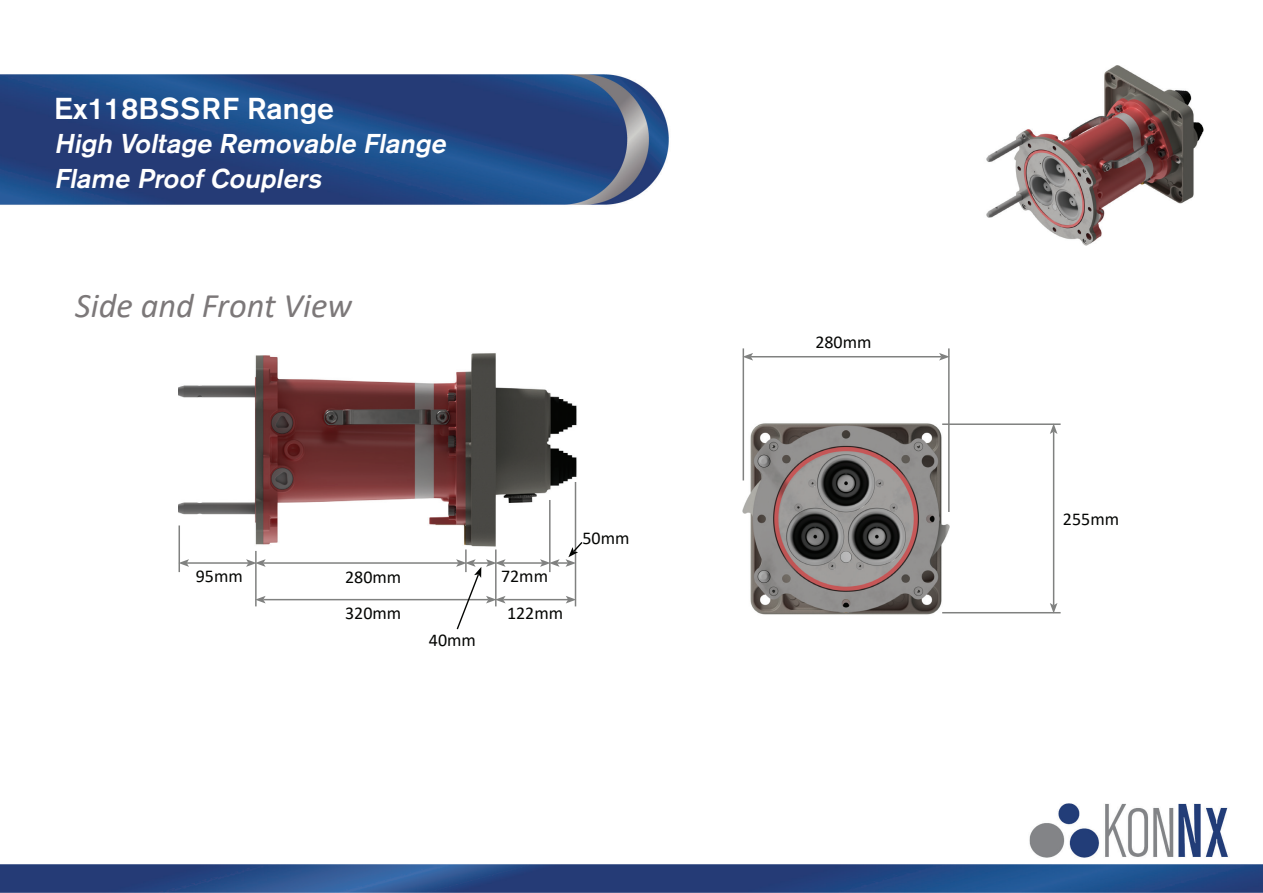
<style>
.page{position:relative;width:1263px;height:893px;background:#fff}
.page>*{position:absolute;margin:0;border:0;box-sizing:border-box;transform-origin:0 0}
.t1{font:italic 34.5px "Calibri";color:#7c7879}
.t2{font:500 30px "Akzidenz Grotesk BE";color:#fff}
.t3{font:italic 500 27px/34.5px "Akzidenz Grotesk BE";color:#fff}
.t4{font:18px "Calibri";color:#040503}
</style>
<div class="page">
<img style="left:0;top:74px;width:1263px;height:819px">
<img style="left:982px;top:65px;width:223px;height:181px">
<img style="left:178px;top:351px;width:399px;height:200px">
<img style="left:742px;top:420px;width:208px;height:196px">
<hr style="left:742px;top:348px;width:2px;height:132px;background:#808180">
<hr style="left:948px;top:348px;width:2px;height:164px;background:#808180">
<hr style="left:751px;top:356px;width:190px;height:1px;background:#808180">
<svg style="left:939px;top:353px;width:11px;height:8px"></svg>
<svg style="left:742px;top:353px;width:11px;height:8px"></svg>
<hr style="left:942px;top:423px;width:119px;height:2px;background:#808180">
<hr style="left:942px;top:612px;width:118px;height:1px;background:#808180">
<hr style="left:1053px;top:432px;width:1px;height:173px;background:#808180">
<svg style="left:1050px;top:603px;width:7px;height:9px"></svg>
<svg style="left:1050px;top:423px;width:7px;height:11px"></svg>
<hr style="left:178px;top:525px;width:2px;height:47px;background:#808180">
<hr style="left:255px;top:551px;width:2px;height:55px;background:#808180">
<hr style="left:465px;top:549px;width:2px;height:23px;background:#808180">
<hr style="left:495px;top:549px;width:1px;height:57px;background:#808180">
<hr style="left:549px;top:500px;width:1px;height:72px;background:#808180">
<hr style="left:575px;top:482px;width:1px;height:124px;background:#808180">
<hr style="left:187px;top:562px;width:61px;height:2px;background:#808180">
<svg style="left:178px;top:559px;width:11px;height:8px"></svg>
<hr style="left:263px;top:562px;width:195px;height:2px;background:#808180">
<svg style="left:246px;top:559px;width:20px;height:8px"></svg>
<hr style="left:503px;top:562px;width:39px;height:2px;background:#808180">
<hr style="left:263px;top:599px;width:225px;height:1px;background:#808180">
<svg style="left:255px;top:596px;width:11px;height:7px"></svg>
<hr style="left:503px;top:599px;width:65px;height:1px;background:#808180">
<svg style="left:566px;top:596px;width:9px;height:7px"></svg>
<svg style="left:455px;top:559px;width:51px;height:72px"></svg>
<svg style="left:540px;top:540px;width:44px;height:27px"></svg>
<p class="t2" style="left:54px;top:90px;width:282px">Ex118BSSRF Range</p>
<p class="t3" style="left:54px;top:126px;width:399px">High Voltage Removable Flange<br>Flame ProofCouplers</p>
<p class="t1" style="left:75px;top:281px;width:278px">Side and Front View</p>
<p class="t4" style="left:196px;top:564px;width:49px">95mm</p>
<p class="t4" style="left:345px;top:564px;width:58px">280mm</p>
<p class="t4" style="left:501px;top:563px;width:49px">72mm</p>
<p class="t4" style="left:345px;top:601px;width:58px">320mm</p>
<p class="t4" style="left:507px;top:601px;width:58px">122mm</p>
<p class="t4" style="left:429px;top:627px;width:49px">40mm</p>
<p class="t4" style="left:582px;top:525px;width:49px">50mm</p>
<p class="t4" style="left:815px;top:330px;width:58px">280mm</p>
<p class="t4" style="left:1063px;top:507px;width:58px">255mm</p>
</div>
